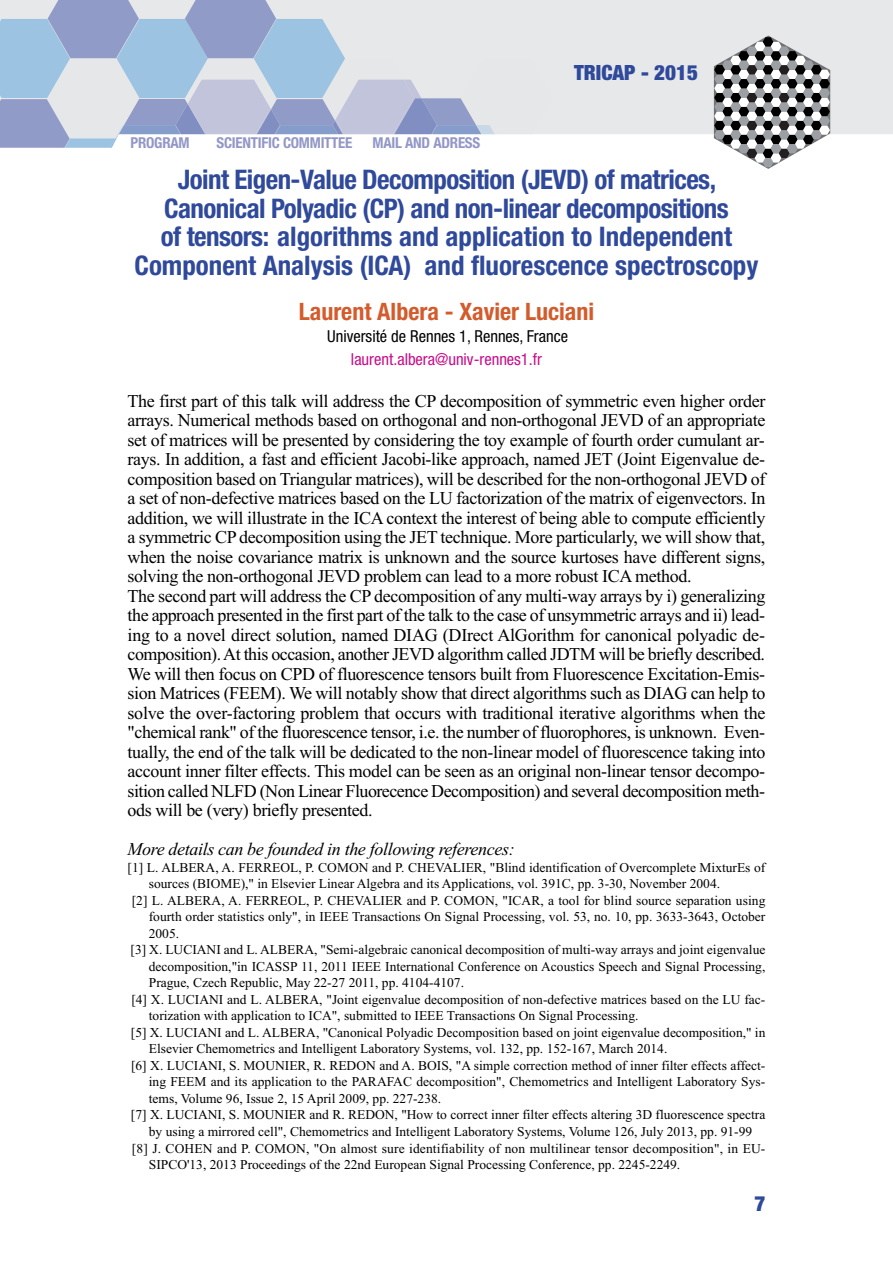
<style>
.page{position:relative;width:893px;height:1263px;background:#fff}
.page>*{position:absolute;margin:0;border:0;box-sizing:border-box;transform-origin:0 0}
.t1{font:700 condensed 27px/28.5px "Helvetica Neue";letter-spacing:-.02em;color:#2f499b;text-align:center}
.t2{font:700 condensed 24px "Helvetica Neue";color:#d35b2c}
.t3{font:900 condensed 21px "Helvetica Neue";color:#2f499b}
.t4{font:18px/19.5px "Times New Roman";letter-spacing:-.02em;color:#000}
.t5{font:italic 18px "Times New Roman";letter-spacing:-.02em;color:#000}
.t6{font:condensed 16.5px "Helvetica Neue";color:#000}
.t7{font:condensed 16.5px "Helvetica Neue";color:#ca0d89}
.t8{font:700 condensed 15px "Helvetica Neue";letter-spacing:-.015em;color:#9297c7}
.t9{font:13.5px "Times New Roman";color:#000}
</style>
<div class="page">
<div style="left:552px;top:0;width:341px;height:138px;background:#e7e8e9"></div>
<svg style="left:0;top:0;width:552px;height:148px;background:#c2cde0"></svg>
<svg style="left:714px;top:36px;width:116px;height:133px"></svg>
<p class="t3" style="left:574px;top:60px;width:125px">TRICAP - 2015</p>
<p class="t8" style="left:131px;top:137px;width:61px">PROGRAM</p>
<p class="t8" style="left:216px;top:137px;width:137px">SCIENTIFIC COMMITTEE</p>
<p class="t8" style="left:372px;top:137px;width:109px">MAIL AND ADRESS</p>
<h1 class="t1" style="left:135px;top:168px;width:625px">Joint Eigen-Value Decomposition (JEVD) of matrices, Canonical Polyadic (CP) and non-linear decompositions<br>of tensors: algorithms and application to Independent Component Analysis (ICA) and fluorescence spectroscopy</h1>
<h2 class="t2" style="left:299px;top:303px;width:297px">Laurent Albera - Xavier Luciani</h2>
<p class="t6" style="left:327px;top:331px;width:242px">Université de Rennes 1, Rennes, France</p>
<p class="t7" style="left:351px;top:353px;width:193px">laurent.albera@univ-rennes1.fr</p>
<p class="t4" style="left:128px;top:391px;width:639px">The first part of this talk will address the CP decomposition of symmetric even higher order arrays. Numerical methods based on orthogonal and non-orthogonal JEVD of an appropriate set of matrices will be presented by considering the toy example of fourth order cumulant ar&shy;rays. In addition, a fast and efficient Jacobi-like approach, named JET (Joint Eigenvalue de&shy;composition based on Triangular matrices), will be described for the non-orthogonal JEVD of a set of non-defective matrices based on the LU factorization of the matrix of eigenvectors. In addition, we will illustrate in the ICA context the interest of being able to compute efficiently a symmetric CP decomposition using the JET technique. More particularly, we will show that, when the noise covariance matrix is unknown and the source kurtoses have different signs, solving the non-orthogonal JEVD problem can lead to a more robust ICA method.<br>The second part will address the CP decomposition of any multi-way arrays by i) generalizing the approach presented in the first part of the talk to the case of unsymmetric arrays and ii) lead&shy;ing to a novel direct solution, named DIAG (DIrect AlGorithm for canonical polyadic de&shy;composition).At this occasion, another JEVD algorithm called JDTM will be briefly described.<br>We will then focus on CPD of fluorescence tensors built from Fluorescence Excitation-Emis&shy;sion Matrices (FEEM). We will notably show that direct algorithms such as DIAG can help to solve the over-factoring problem that occurs with traditional iterative algorithms when the "chemical rank" of the fluorescence tensor, i.e. the number of fluorophores, is unknown. Even&shy;tually, the end of the talk will be dedicated to the non-linear model of fluorescence taking into account inner filter effects. This model can be seen as an original non-linear tensor decompo&shy;sition called NLFD (Non Linear Fluorecence Decomposition) and several decomposition meth&shy;ods will be (very) briefly presented.</p>
<p class="t5" style="left:128px;top:839px;width:389px">More details can be founded in the following references:</p>
<p class="t9" style="left:128px;top:859px;width:639px">[1] L. ALBERA, A. FERREOL, P. COMON and P. CHEVALIER, "Blind identification of Overcomplete MixturEs of</p>
<p class="t9" style="left:149px;top:876px;width:573px">sources (BIOME)," in Elsevier Linear Algebra and its Applications, vol. 391C, pp. 3-30, November 2004.</p>
<p class="t9" style="left:132px;top:892px;width:635px">[2] L. ALBERA, A. FERREOL, P. CHEVALIER and P. COMON, "ICAR, a tool for blind source separation using</p>
<p class="t9" style="left:149px;top:909px;width:618px">fourth order statistics only", in IEEE Transactions On Signal Processing, vol. 53, no. 10, pp. 3633-3643, October</p>
<p class="t9" style="left:149px;top:925px;width:32px">2005.</p>
<p class="t9" style="left:131px;top:942px;width:636px">[3] X. LUCIANI and L. ALBERA, "Semi-algebraic canonical decomposition of multi-way arrays and joint eigenvalue</p>
<p class="t9" style="left:149px;top:958px;width:618px">decomposition,"in ICASSP 11, 2011 IEEE International Conference on Acoustics Speech and Signal Processing,</p>
<p class="t9" style="left:149px;top:975px;width:317px">Prague, Czech Republic, May 22-27 2011, pp. 4104-4107.</p>
<p class="t9" style="left:131px;top:991px;width:635px">[4] X. LUCIANI and L. ALBERA, "Joint eigenvalue decomposition of non-defective matrices based on the LU fac-</p>
<p class="t9" style="left:149px;top:1008px;width:491px">torization with application to ICA", submitted to IEEE Transactions On Signal Processing.</p>
<p class="t9" style="left:131px;top:1024px;width:636px">[5] X. LUCIANI and L. ALBERA, "Canonical Polyadic Decomposition based on joint eigenvalue decomposition," in</p>
<p class="t9" style="left:149px;top:1041px;width:520px">Elsevier Chemometrics and Intelligent Laboratory Systems, vol. 132, pp. 152-167, March 2014.</p>
<p class="t9" style="left:131px;top:1057px;width:636px">[6] X. LUCIANI, S. MOUNIER, R. REDON and A. BOIS, "A simple correction method of inner filter effects affect-</p>
<p class="t9" style="left:149px;top:1074px;width:618px">ing FEEM and its application to the PARAFAC decomposition", Chemometrics and Intelligent Laboratory Sys-</p>
<p class="t9" style="left:149px;top:1090px;width:294px">tems, Volume 96, Issue 2, 15 April 2009, pp. 227-238.</p>
<p class="t9" style="left:131px;top:1107px;width:636px">[7] X. LUCIANI, S. MOUNIER and R. REDON, "How to correct inner filter effects altering 3D fluorescence spectra</p>
<p class="t9" style="left:149px;top:1123px;width:605px">by using a mirrored cell", Chemometrics and Intelligent Laboratory Systems, Volume 126, July 2013, pp. 91-99</p>
<p class="t9" style="left:132px;top:1140px;width:635px">[8] J. COHEN and P. COMON, "On almost sure identifiability of non multilinear tensor decomposition", in EU-</p>
<p class="t9" style="left:149px;top:1156px;width:533px">SIPCO'13, 2013 Proceedings of the 22nd European Signal Processing Conference, pp. 2245-2249.</p>
<p class="t3" style="left:754px;top:1191px;width:12px">7</p>
</div>
